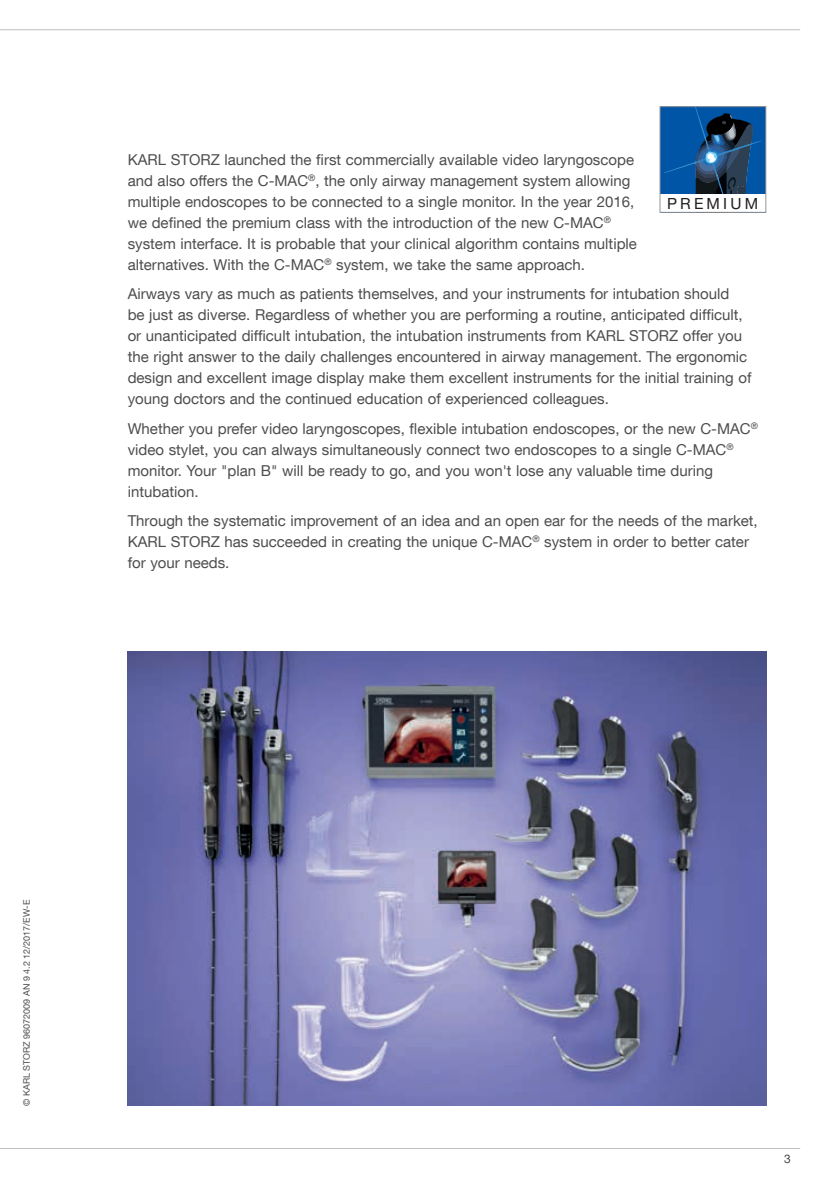
<style>
.page{position:relative;width:830px;height:1191px;background:#fff}
.page>*{position:absolute;margin:0;border:0;box-sizing:border-box;transform-origin:0 0}
.t1{font:15.45px "KS Helvetica Neue";letter-spacing:.205em;color:#231f20}
.t2{font:15px/21px "KS Helvetica Neue";color:#4d4d4f}
.t3{font:12px "KS Helvetica Neue";color:#4d4d4f}
.t4{font:9px "KS Helvetica Neue";color:#4d4d4f}
</style>
<div class="page">
<hr style="left:0;top:1148px;width:799px;height:1px;background:#bcbec0">
<hr style="left:0;top:29px;width:799px;height:1px;background:#bcbec0">
<img style="left:128px;top:652px;width:637px;height:453px">
<svg style="left:661px;top:108px;width:102px;height:86px;background:#124c84"></svg>
<div style="left:659px;top:106px;width:106px;height:107px;border:1px solid #949698"></div>
<p class="t2" style="left:128px;top:148px;width:510px">KARL STORZ launched the first commercially available video laryngoscope and also offers the C-MAC<sup>®</sup>, the only airway management system allowing multiple endoscopes to be connected to a single monitor. In the year 2016, we defined the premium class with the introduction of the new C-MAC<sup>® </sup>system interface. It is probable that your clinical algorithm contains multiple alternatives. With the C-MAC<sup>®</sup> system, we take the same approach.</p>
<p class="t2" style="left:128px;top:283px;width:625px">Airways vary as much as patients themselves, and your instruments for intubation should<br>be just as diverse. Regardless of whether you are performing a routine, anticipated difficult, or unanticipated difficult intubation, the intubation instruments from KARL STORZ offer you the right answer to the daily challenges encountered in airway management. The ergonomic design and excellent image display make them excellent instruments for the initial training of young doctors and the continued education of experienced colleagues.</p>
<p class="t2" style="left:128px;top:417px;width:631px">Whether you prefer video laryngoscopes, flexible intubation endoscopes, or the new C-MAC<sup>® </sup>video stylet, you can always simultaneously connect two endoscopes to a single C-MAC<sup>® </sup>monitor. Your "plan B" will be ready to go, and you won't lose any valuable time during intubation.</p>
<p class="t2" style="left:128px;top:510px;width:631px">Through the systematic improvement of an idea and an open ear for the needs of the market,<br>KARL STORZ has succeeded in creating the unique C-MAC<sup>®</sup> system in order to better cater for your needs.</p>
<p class="t1" style="left:666px;top:193px;width:92px">PREMIUM</p>
<p class="t4" style="left:21px;top:1106px;width:207px;rotate:-90deg">© KARL STORZ 96072009 AN 9 4.2 12/2017/EW-E</p>
<p class="t3" style="left:783px;top:1151px;width:8px">3</p>
</div>
